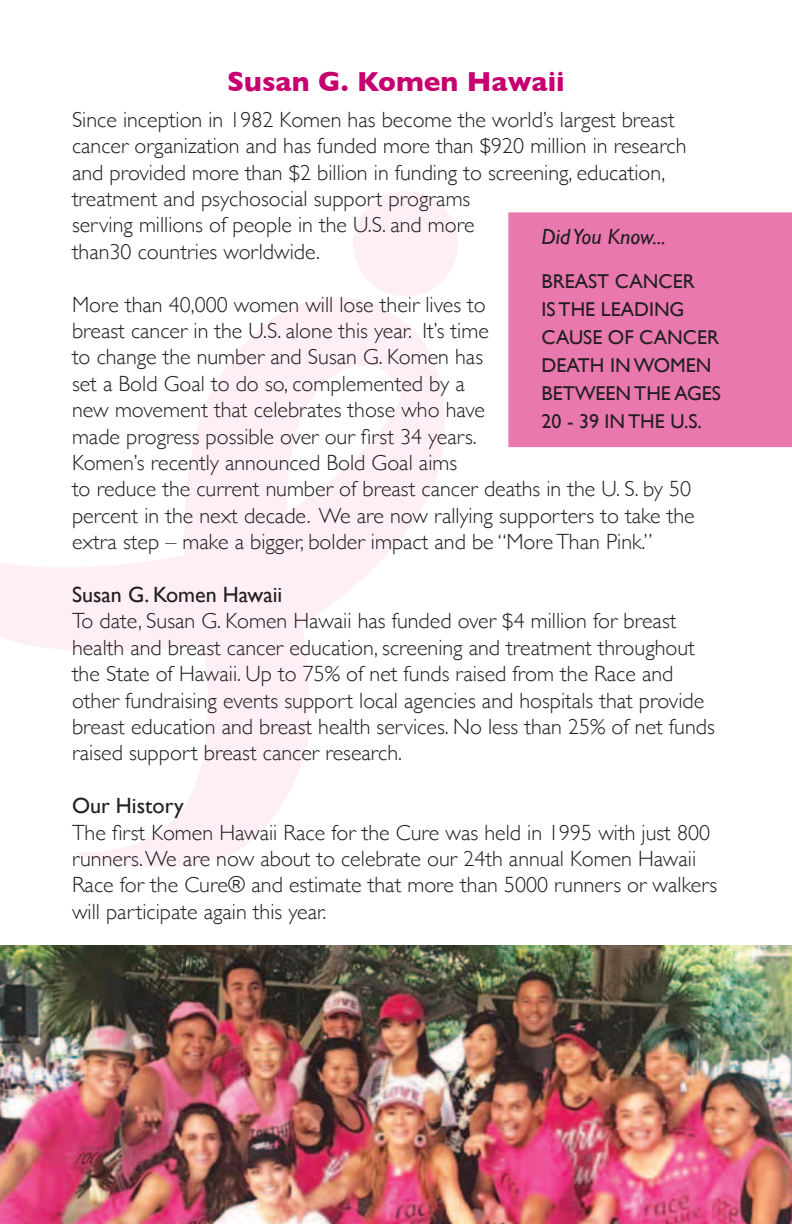
<style>
.page{position:relative;width:792px;height:1224px;background:#fff}
.page>*{position:absolute;margin:0;border:0;box-sizing:border-box;transform-origin:0 0}
.t1{font:700 28px "Gill Sans";color:#c6006f}
.t2{font:300 22px/26.4px "Gill Sans";color:#231f20}
.t3{font:22px "Gill Sans";color:#231f20}
.t4{font:italic 22px "Gill Sans";color:#231f20}
.t5{font:20px/28px "Gill Sans";color:#231f20}
</style>
<div class="page">
<div style="left:354px;top:192px;width:104px;height:104px;background:#fdeff5;border-radius:50%"></div>
<svg style="left:0;top:299px;width:445px;height:568px"></svg>
<div style="left:508px;top:212px;width:284px;height:235px;background:#e978af"></div>
<img style="left:0;top:945px;width:792px;height:279px">
<p class="t1" style="left:227px;top:60px;width:339px">Susan G. Komen Hawaii</p>
<p class="t2" style="left:72px;top:105px;width:616px">Since inception in 1982 Komen has become the world’s largest breast cancer organization and has funded more than $920 million in research and provided more than $2 billion in funding to screening, education, treatment and psychosocial support programs<br>serving millions of people in the U.S. and more<br>than30 countries worldwide.</p>
<p class="t2" style="left:72px;top:290px;width:624px">More than 40,000 women will lose their lives to<br>breast cancer in the U.S. alone this year. It’s time<br>to change the number and Susan G. Komen has<br>set a Bold Goal to do so, complemented by a<br>new movement that celebrates those who have<br>made progress possible over our first 34 years.<br>Komen’s recently announced Bold Goal aims<br>to reduce the current number of breast cancer deaths in the U. S. by 50 percent in the next decade. We are now rallying supporters to take the extra step – make a bigger, bolder impact and be “More Than Pink.”</p>
<p class="t3" style="left:72px;top:582px;width:212px">Susan G. Komen Hawaii</p>
<p class="t2" style="left:72px;top:607px;width:644px">To date, Susan G. Komen Hawaii has funded over $4 million for breast health and breast cancer education, screening and treatment throughout the State of Hawaii. Up to 75% of net funds raised from the Race and other fundraising events support local agencies and hospitals that provide breast education and breast health services. No less than 25% of net funds raised support breast cancer research.</p>
<p class="t3" style="left:72px;top:793px;width:113px">Our History</p>
<p class="t2" style="left:72px;top:818px;width:647px">The first Komen Hawaii Race for the Cure was held in 1995 with just 800 runners. We are now about to celebrate our 24th annual Komen Hawaii Race for the Cure® and estimate that more than 5000 runners or walkers will participate again this year.</p>
<p class="t4" style="left:541px;top:224px;width:126px">Did You Know...</p>
<p class="t5" style="left:541px;top:267px;width:181px">BREAST CANCER<br>IS THE LEADING<br>CAUSE OF CANCER<br>DEATH IN WOMEN<br>BETWEEN THE AGES<br>20 - 39 IN THE U.S.</p>
</div>
